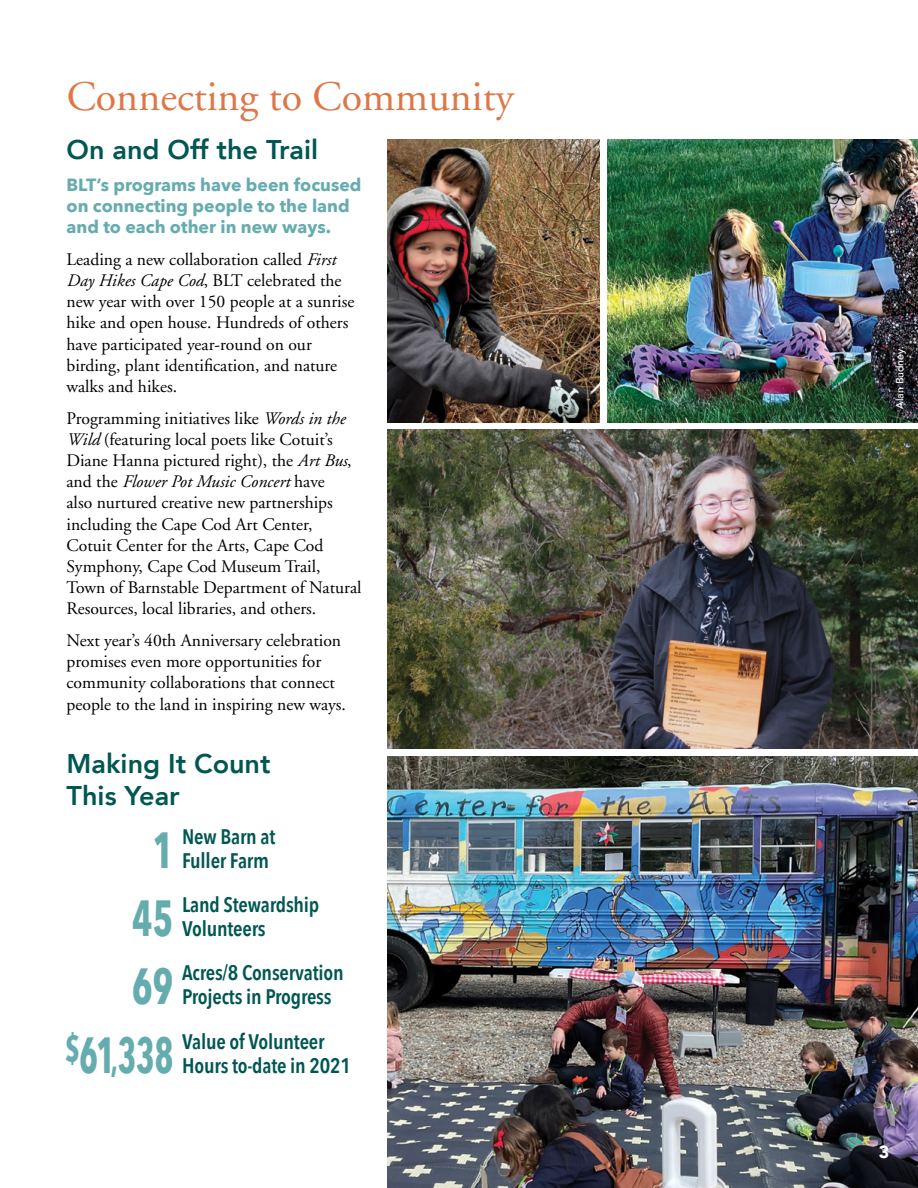
<style>
.page{position:relative;width:918px;height:1188px;background:#fff}
.page>*{position:absolute;margin:0;border:0;box-sizing:border-box;transform-origin:0 0}
.t1{font:700 50.7px "Avenir Next Condensed";color:#65acaf;scale:.69 1}
.t2{font:700 50.7px "Avenir Next Condensed";color:#65acaf;scale:.77 1}
.t3{font:42px "Adobe Garamond";color:#de7747}
.t4{font:800 27px/31.5px "Avenir";color:#005751}
.t5{font:600 21px/24px "Avenir Next Condensed";letter-spacing:-.01em;color:#005751}
.t6{font:17.7px/21.1px "Adobe Garamond";color:#000}
.t7{font:700 17.7px/21.1px "Avenir Next";color:#65acaf}
.t8{font:900 17.7px "Avenir";color:#fff}
.t9{font:500 10.5px "Avenir";color:#fff}
.s1{font-style:italic}
.s2{font-size:37.05px}
</style>
<div class="page">
<img style="left:388px;top:139px;width:212px;height:283px">
<img style="left:388px;top:756px;width:530px;height:432px">
<img style="left:608px;top:139px;width:310px;height:283px">
<img style="left:388px;top:430px;width:530px;height:319px">
<div style="left:890px;top:342px;width:26px;height:76px;background:#000;opacity:.75"></div>
<h2 class="t3" style="left:67px;top:75px;width:449px">Connecting to Community</h2>
<h3 class="t4" style="left:67px;top:134px;width:253px">On and Off the Trail</h3>
<p class="t7" style="left:67px;top:174px;width:296px">BLT’s programs have been focused on connecting people to the land and to each other in new ways.</p>
<p class="t6" style="left:67px;top:249px;width:289px">Leading a new collaboration called <span class="s1">First Day Hikes Cape Cod</span>, BLT celebrated the new year with over 150 people at a sunrise hike and open house. Hundreds of others have participated year-round on our birding, plant identification, and nature walks and hikes.</p>
<p class="t6" style="left:67px;top:408px;width:296px">Programming initiatives like <span class="s1">Words in the Wild</span> (featuring local poets like Cotuit’s Diane Hanna pictured right), the <span class="s1">Art Bus</span>, and the <span class="s1">Flower Pot Music Concert</span> have<br>also nurtured creative new partnerships including the Cape Cod Art Center, Cotuit Center for the Arts, Cape Cod Symphony, Cape Cod Museum Trail, Town of Barnstable Department of Natural Resources, local libraries, and others.</p>
<p class="t6" style="left:67px;top:630px;width:281px">Next year’s 40th Anniversary celebration promises even more opportunities for community collaborations that connect people to the land in inspiring new ways.</p>
<h3 class="t4" style="left:67px;top:748px;width:205px">Making It Count<br>This Year</h3>
<h1 class="t2" style="left:153px;top:819px;width:28px">1</h1>
<p class="t5" style="left:182px;top:824px;width:95px">New Barn at<br>Fuller Farm</p>
<h1 class="t2" style="left:132px;top:887px;width:55px">45</h1>
<p class="t5" style="left:182px;top:892px;width:139px">Land Stewardship<br>Volunteers</p>
<h1 class="t2" style="left:132px;top:956px;width:55px">69</h1>
<p class="t5" style="left:182px;top:961px;width:163px">Acres/8 Conservation<br>Projects in Progress</p>
<h1 class="t1" style="left:64px;top:1024px;width:159px"><sup>$</sup>61<span class="s2">,</span>338</h1>
<p class="t5" style="left:182px;top:1029px;width:170px">Value of Volunteer<br>Hours to-date in 2021</p>
<p class="t9" style="left:891px;top:409px;width:64px;rotate:-90deg">Alan Budney.</p>
<p class="t8" style="left:879px;top:1136px;width:12px">3</p>
</div>
